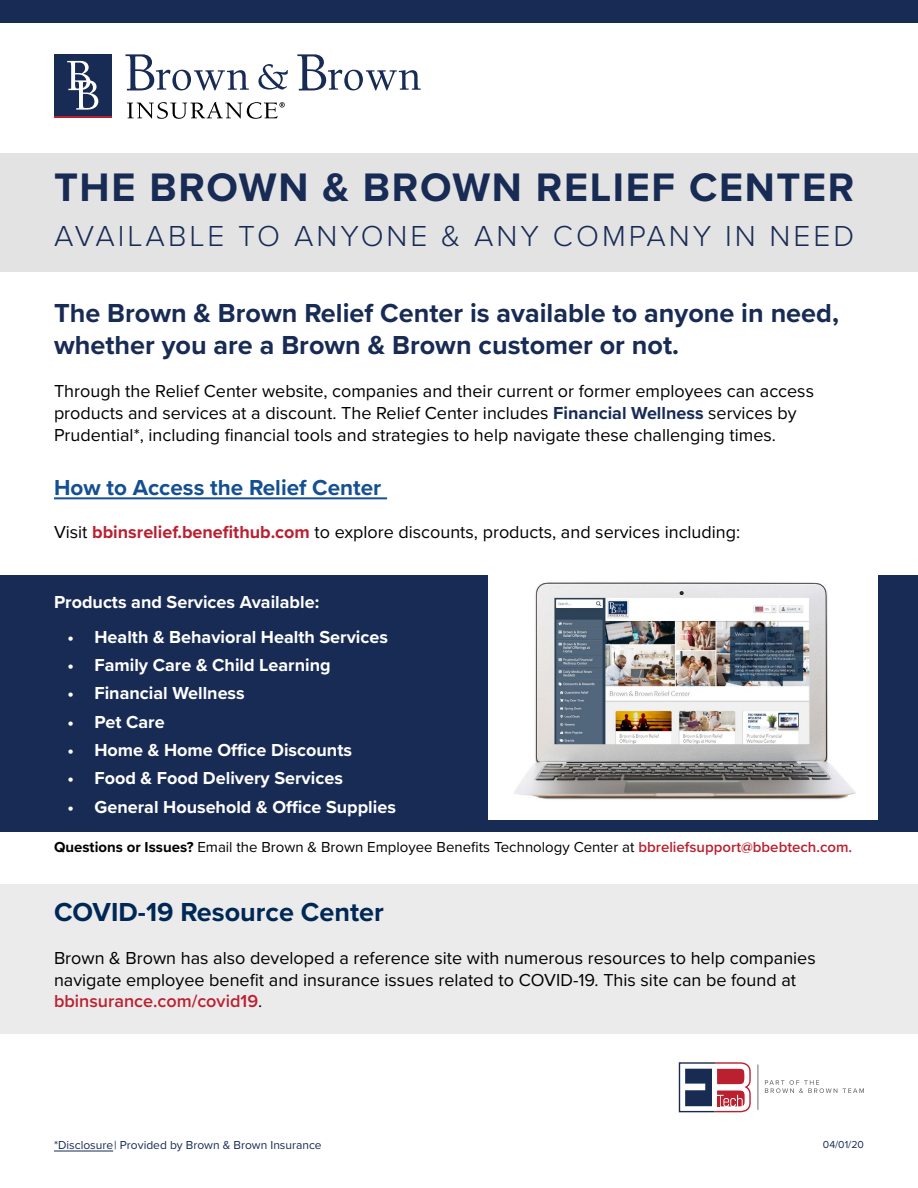
<style>
.page{position:relative;width:918px;height:1188px;background:#fff}
.page>*{position:absolute;margin:0;border:0;box-sizing:border-box;transform-origin:0 0}
.t1{font:700 41.25px "Proxima Nova";letter-spacing:.04em;color:#172b54}
.t2{font:300 30px "Proxima Nova";letter-spacing:.1em;color:#172b54}
.t3{font:700 27px/32.4px "Proxima Nova";color:#182b55}
.t4{font:700 27px "Proxima Nova";color:#002855}
.t5{font:700 22.5px "Proxima Nova";color:#145091}
.t6{font:18px/21.6px "Proxima Nova";color:#000}
.t7{font:700 18px "Proxima Nova";color:#fff}
.t8{font:15px "Proxima Nova";color:#000}
.t9{font:12px "Proxima Nova";color:#172b54}
.t10{font:10.5px "Proxima Nova";color:#172b54}
.s1{font-weight:700;color:#182b55}
.s2{font-weight:700;color:#ba2031}
.s3{font-weight:700}
.s4{font-weight:600;color:#ba2130}
.s5{color:#182b55}
</style>
<div class="page">
<div style="left:0;top:0;width:918px;height:23px;background:#182b55"></div>
<div style="left:54px;top:54px;width:58px;height:63px;background:#172b54"></div>
<svg style="left:258px;top:64px;width:30px;height:26px"></svg>
<svg style="left:126px;top:54px;width:123px;height:36px"></svg>
<svg style="left:297px;top:54px;width:124px;height:36px"></svg>
<svg style="left:67px;top:61px;width:31px;height:49px"></svg>
<hr style="left:54px;top:117px;width:58px;height:1px;background:#bb2031">
<svg style="left:127px;top:102px;width:158px;height:17px"></svg>
<div style="left:0;top:154px;width:918px;height:118px;background:#e3e3e4"></div>
<div style="left:0;top:885px;width:918px;height:149px;background:#ebebec"></div>
<svg style="left:765px;top:1080px;width:72px;height:13px"></svg>
<svg style="left:843px;top:1088px;width:21px;height:5px"></svg>
<hr style="left:758px;top:1065px;width:1px;height:45px;background:#6d6e71">
<div style="left:679px;top:1062px;width:37px;height:50px;border:1px solid #172b53"></div>
<svg style="left:685px;top:1062px;width:66px;height:50px"></svg>
<hr style="left:54px;top:497px;width:333px;height:2px;background:#145091">
<div style="left:0;top:575px;width:918px;height:256px;background:#182b55"></div>
<img style="left:488px;top:575px;width:389px;height:244px">
<hr style="left:54px;top:1151px;width:59px;height:1px;background:#182b55">
<p class="t1" style="left:54px;top:157px;width:802px">THE BROWN &amp; BROWN RELIEF CENTER</p>
<p class="t2" style="left:54px;top:213px;width:802px">AVAILABLE TO ANYONE &amp; ANY COMPANY IN NEED</p>
<p class="t3" style="left:54px;top:296px;width:786px">The Brown &amp; Brown Relief Center is available to anyone in need, whether you are a Brown &amp; Brown customer or not.</p>
<p class="t6" style="left:54px;top:380px;width:762px">Through the Relief Center website, companies and their current or former employees can access products and services at a discount. The Relief Center includes <span class="s1">Financial Wellness</span> services by<br>Prudential*, including financial tools and strategies to help navigate these challenging times.</p>
<p class="t5" style="left:54px;top:471px;width:329px">How to Access the Relief Center</p>
<p class="t6" style="left:54px;top:521px;width:688px">Visit <span class="s2">bbinsrelief.benefithub.com</span> to explore discounts, products, and services including:</p>
<p class="t7" style="left:54px;top:588px;width:267px">Products and Services Available:</p>
<p class="t7" style="left:68px;top:623px;width:322px">• Health &amp; Behavioral Health Services</p>
<p class="t7" style="left:68px;top:652px;width:265px">• Family Care &amp; Child Learning</p>
<p class="t7" style="left:68px;top:680px;width:179px">• Financial Wellness</p>
<p class="t7" style="left:68px;top:708px;width:99px">• Pet Care</p>
<p class="t7" style="left:68px;top:737px;width:286px">• Home &amp; Home Office Discounts</p>
<p class="t7" style="left:68px;top:765px;width:277px">• Food &amp; Food Delivery Services</p>
<p class="t7" style="left:68px;top:793px;width:330px">• General Household &amp; Office Supplies</p>
<p class="t8" style="left:54px;top:836px;width:800px"><span class="s3">Questions or Issues?</span> Email the Brown &amp; Brown Employee Benefits Technology Center at <span class="s4">bbreliefsupport@bbebtech.com.</span></p>
<p class="t4" style="left:54px;top:892px;width:331px">COVID-19 Resource Center</p>
<p class="t6" style="left:54px;top:946px;width:763px">Brown &amp; Brown has also developed a reference site with numerous resources to help companies navigate employee benefit and insurance issues related to COVID-19. This site can be found at <span class="s4">bbinsurance.com/covid19</span>.</p>
<p class="t9" style="left:54px;top:1136px;width:269px"><span class="s5">*Disclosure</span>| Provided by Brown &amp; Brown Insurance</p>
<p class="t10" style="left:823px;top:1137px;width:43px">04/01/20</p>
</div>
